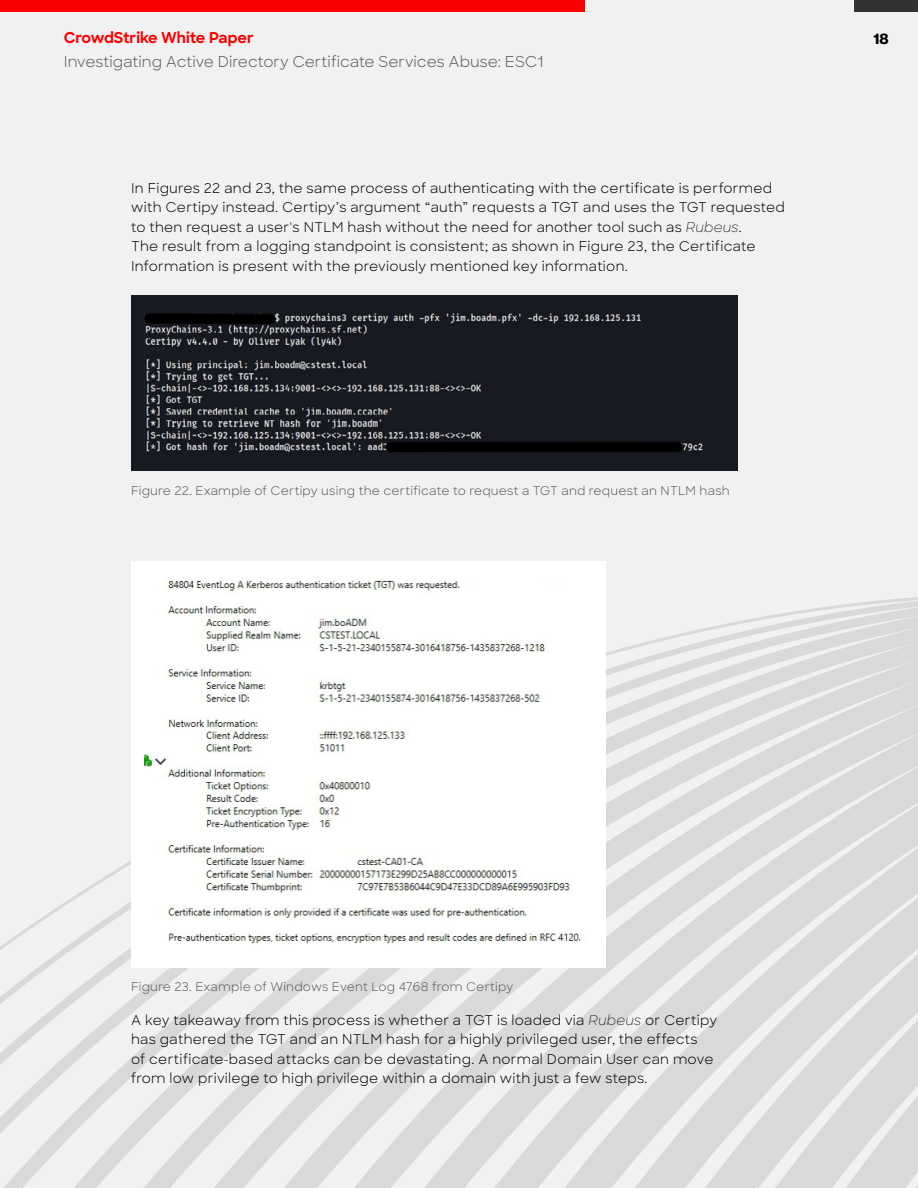
<style>
.page{position:relative;width:918px;height:1188px;background:#f1f1f2}
.page>*{position:absolute;margin:0;border:0;box-sizing:border-box;transform-origin:0 0}
.t1{font:15px "Crowdstrike Sharp Sans";color:#58595b}
.t2{font:700 15px "Crowdstrike Sharp Sans";color:#fc0000}
.t3{font:700 15px "Haas Grot Disp 75";color:#000}
.t4{font:13.5px/19.5px "Crowdstrike Sharp Sans";letter-spacing:.02em;color:#000}
.t5{font:12px "Crowdstrike Sharp Sans";letter-spacing:.02em;color:#58595b}
.s1{font-family:"Crowdstrike Sharp Sans Lgt Itl"}
</style>
<div class="page">
<div style="left:0;top:0;width:585px;height:11px;background:#fc0000"></div>
<div style="left:854px;top:0;width:64px;height:11px;background:#333132"></div>
<svg style="left:0;top:917px;width:43px;height:271px"></svg>
<svg style="left:43px;top:867px;width:77px;height:321px"></svg>
<svg style="left:120px;top:861px;width:77px;height:327px"></svg>
<svg style="left:197px;top:967px;width:76px;height:221px"></svg>
<svg style="left:273px;top:967px;width:75px;height:221px"></svg>
<svg style="left:348px;top:967px;width:73px;height:221px"></svg>
<svg style="left:421px;top:967px;width:74px;height:221px"></svg>
<svg style="left:495px;top:967px;width:73px;height:221px"></svg>
<svg style="left:568px;top:643px;width:74px;height:545px"></svg>
<svg style="left:642px;top:597px;width:276px;height:591px"></svg>
<div style="left:131px;top:295px;width:606px;height:176px;background:#181a21"></div>
<img style="left:144px;top:314px;width:559px;height:139px">
<div style="left:131px;top:561px;width:475px;height:406px;background:#fff"></div>
<img style="left:144px;top:577px;width:437px;height:367px">
<p class="t2" style="left:64px;top:26px;width:192px">CrowdStrike White Paper</p>
<p class="t1" style="left:64px;top:50px;width:481px">Investigating Active Directory Certificate Services Abuse: ESC1</p>
<p class="t4" style="left:131px;top:178px;width:655px">In Figures 22 and 23, the same process of authenticating with the certificate is performed with Certipy instead. Certipy’s argument “auth” requests a TGT and uses the TGT requested to then request a user's NTLM hash without the need for another tool such as <span class="s1">Rubeus</span>.<br>The result from a logging standpoint is consistent; as shown in Figure 23, the Certificate Information is present with the previously mentioned key information.</p>
<p class="t5" style="left:131px;top:482px;width:600px">Figure 22. Example of Certipy using the certificate to request a TGT and request an NTLM hash</p>
<p class="t3" style="left:873px;top:30px;width:17px">18</p>
<p class="t5" style="left:131px;top:978px;width:384px">Figure 23. Example of Windows Event Log 4768 from Certipy</p>
<p class="t4" style="left:131px;top:1010px;width:588px">A key takeaway from this process is whether a TGT is loaded via <span class="s1">Rubeus</span> or Certipy has gathered the TGT and an NTLM hash for a highly privileged user, the effects<br>of certificate-based attacks can be devastating. A normal Domain User can move from low privilege to high privilege within a domain with just a few steps.</p>
</div>
